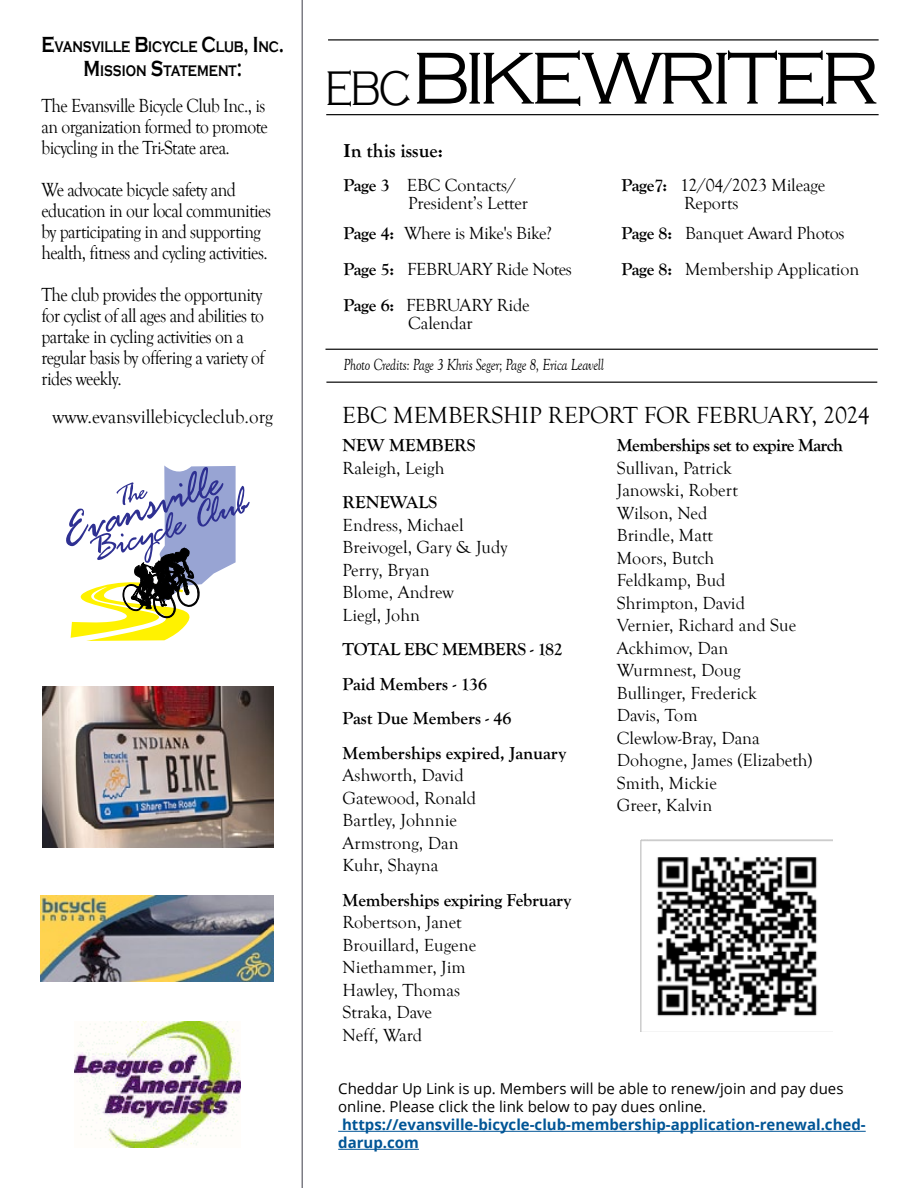
<style>
.page{position:relative;width:918px;height:1188px;background:#fff}
.page>*{position:absolute;margin:0;border:0;box-sizing:border-box;transform-origin:0 0}
.t1{font:300 76.2px "Copperplate Gothic";letter-spacing:-.07em;color:#000}
.t2{font:24px "Goudy Old Style T";letter-spacing:-.015em;color:#000}
.t3{font:19.5px/21px "Goudy Old Style T";letter-spacing:-.03em;color:#000;scale:.9 1}
.t4{font:19.5px "Goudy Old Style T";color:#000}
.t5{font:700 19.5px "Goudy Old Style T";color:#000}
.t6{font:18px/22.5px "Goudy Old Style T";color:#000}
.t7{font:700 18px/34.5px "Goudy Old Style T";letter-spacing:-.01em;color:#000}
.t8{font:18px/36px "Goudy Old Style T";letter-spacing:-.02em;color:#000}
.t9{font:700 18px "Goudy Old Style T";letter-spacing:-.03em;color:#000}
.t10{font:italic 16.5px "Goudy Old Style T";letter-spacing:-.015em;color:#000;scale:.83 1}
.t11{font:700 15.75px/24px "Copperplate Gothic";letter-spacing:-.015em;color:#000;scale:.77 1}
.t12{font:15px/18px "Open Sans";color:#000}
.t13{font:700 15px/18px "Open Sans";color:#005596}
.s1{font-size:22.5px}
.s2{font-size:49.95px}
.s3{font-family:"Adobe Garamond Pro"}
.s4{font-weight:700}
</style>
<div class="page">
<hr style="left:302px;top:0;width:1px;height:1188px;background:#7c7c84">
<img style="left:75px;top:1021px;width:166px;height:127px">
<img style="left:42px;top:687px;width:231px;height:161px">
<img style="left:41px;top:895px;width:232px;height:86px">
<hr style="left:328px;top:39px;width:551px;height:2px;background:#000">
<hr style="left:326px;top:114px;width:553px;height:1px;background:#000">
<hr style="left:326px;top:382px;width:551px;height:1px;background:#000">
<hr style="left:326px;top:349px;width:552px;height:1px;background:#000">
<svg style="left:66px;top:465px;width:184px;height:176px"></svg>
<img style="left:641px;top:840px;width:192px;height:192px">
<hr style="left:338px;top:1131px;width:528px;height:1px;background:#005596">
<hr style="left:338px;top:1149px;width:81px;height:1px;background:#005596">
<p class="t11" style="left:84px;top:35px;width:262px;text-indent:-42px"><span class="s1">E</span>VANSVILLE <span class="s1">B</span>ICYCLE <span class="s1">C</span>LUB<span class="s1">, I</span> NC<span class="s1">.<br>M</span>ISSION <span class="s1">S</span>TATEME</p>
<p class="t11" style="left:218px;top:59px;width:33px">NT<span class="s1">:</span></p>
<p class="t3" style="left:41px;top:96px;width:253px;text-align:justify">The Evansville Bicycle Club Inc., is an organization formed to promote bicycling in the Tri-State area.</p>
<p class="t3" style="left:41px;top:180px;width:257px">We advocate bicycle safety and education in our local communities by participating in and supporting health, fitness and cycling activities.</p>
<p class="t3" style="left:41px;top:285px;width:250px">The club provides the opportunity for cyclist of all ages and abilities to partake in cycling activities on a regular basis by offering a variety of rides weekly.</p>
<p class="t4" style="left:53px;top:405px;width:222px">www.evansvillebicycleclub.org</p>
<h1 class="t1" style="left:325px;top:37px;width:556px"><span class="s2">EBC</span>BIKEWRITER</h1>
<p class="t5" style="left:344px;top:139px;width:101px"><span class="s3">I</span>n this issue:</p>
<p class="t6" style="left:408px;top:177px;width:121px;line-height:18px;text-indent:-65px"><span class="s4">Page 3</span> EBC Contacts/<br>President’s Letter</p>
<p class="t8" style="left:344px;top:216px;width:230px"><span class="s4">Page 4:</span> Where is Mike's Bike?<br><span class="s4">Page 5:</span> FEBRUARY Ride Notes<br><span class="s4">Page 6:</span> FEBRUARY Ride</p>
<p class="t6" style="left:408px;top:312px;width:66px">Calendar</p>
<p class="t10" style="left:344px;top:356px;width:315px">Photo Credits: Page 3 Khris Seger; Page 8, Erica Leavell</p>
<p class="t6" style="left:684px;top:177px;width:143px;line-height:18px;text-indent:-63px"><span class="s4">Page7:</span> 12/04/2023 Mileage<br>Reports</p>
<p class="t6" style="left:621px;top:216px;width:239px;line-height:36px"><span class="s4">Page 8:</span> Banquet Award Photos<br><span class="s4">Page 8:</span> Membership Application</p>
<h2 class="t2" style="left:342px;top:402px;width:529px">EBC MEMBERSHIP REPORT FOR FEBRUARY, 2024</h2>
<p class="t7" style="left:343px;top:428px;width:134px">NEW MEMBERS</p>
<p class="t6" style="left:343px;top:457px;width:103px">Raleigh, Leigh</p>
<p class="t7" style="left:343px;top:485px;width:96px">RENEWALS</p>
<p class="t6" style="left:343px;top:514px;width:166px">Endress, Michael<br>Breivogel, Gary &amp; Judy<br>Perry, Bryan<br>Blome, Andrew<br>Liegl, John</p>
<p class="t7" style="left:343px;top:632px;width:225px">TOTAL EBC MEMBERS - 182<br>Paid Members - 136<br>Past Due Members - 46<br>Memberships expired, January</p>
<p class="t6" style="left:343px;top:765px;width:135px">Ashworth, David<br>Gatewood, Ronald<br>Bartley, Johnnie<br>Armstrong, Dan<br>Kuhr, Shayna</p>
<p class="t7" style="left:343px;top:883px;width:230px">Memberships expiring February</p>
<p class="t6" style="left:343px;top:912px;width:135px">Robertson, Janet<br>Brouillard, Eugene<br>Niethammer, Jim<br>Hawley, Thomas<br>Straka, Dave<br>Neff, Ward</p>
<p class="t9" style="left:617px;top:435px;width:228px">Memberships set to expire March</p>
<p class="t6" style="left:617px;top:457px;width:197px">Sullivan, Patrick<br>Janowski, Robert<br>Wilson, Ned<br>Brindle, Matt<br>Moors, Butch<br>Feldkamp, Bud<br>Shrimpton, David<br>Vernier, Richard and Sue<br>Ackhimov, Dan<br>Wurmnest, Doug<br>Bullinger, Frederick<br>Davis, Tom<br>Clewlow-Bray, Dana<br>Dohogne, James (Elizabeth)<br>Smith, Mickie<br>Greer, Kalvin</p>
<p class="t12" style="left:338px;top:1079px;width:507px">Cheddar Up Link is up. Members will be able to renew/join and pay dues online. Please click the link below to pay dues online.</p>
<p class="t13" style="left:338px;top:1115px;width:529px">https://evansville-bicycle-club-membership-application-renewal.ched&shy;darup.com</p>
</div>
